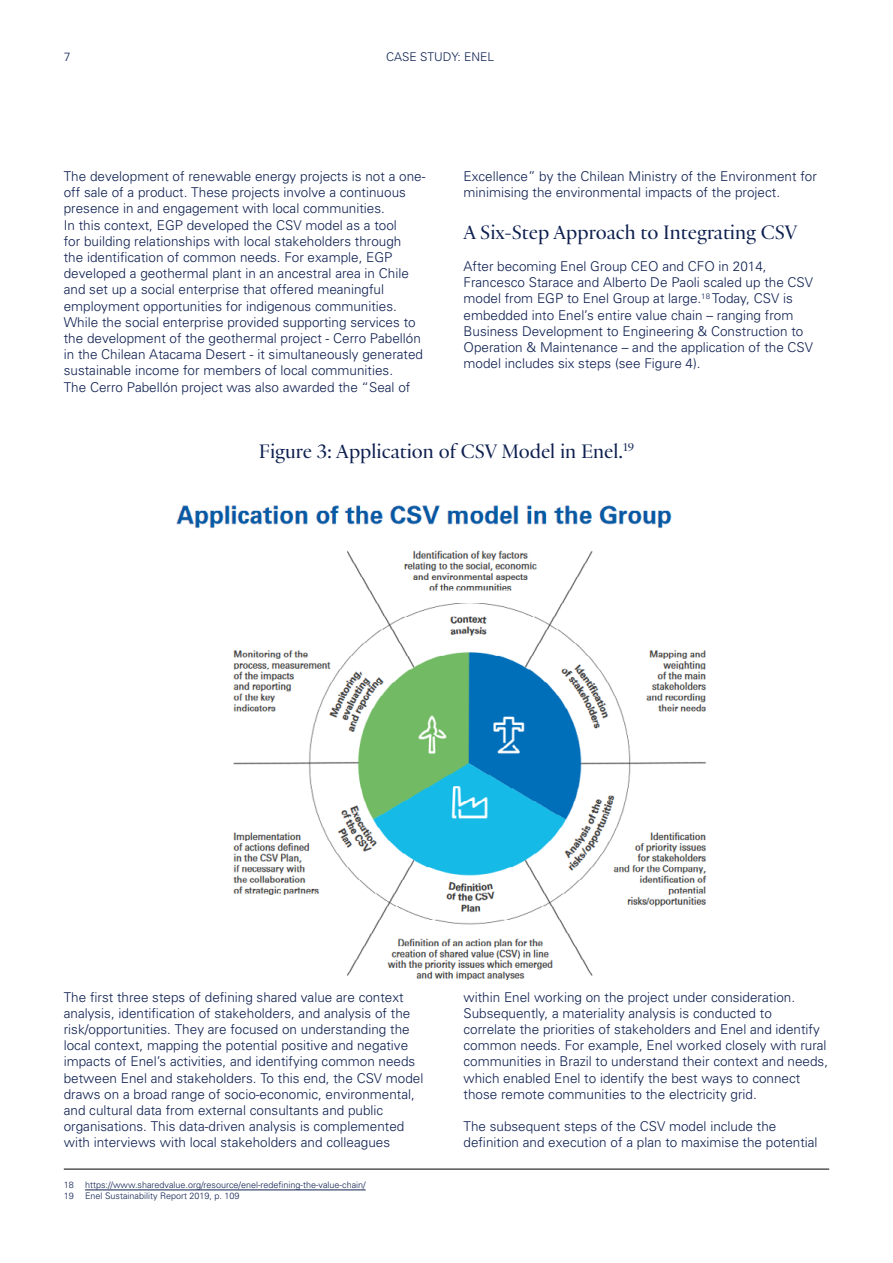
<style>
.page{position:relative;width:893px;height:1263px;background:#fff}
.page>*{position:absolute;margin:0;border:0;box-sizing:border-box;transform-origin:0 0}
.H1{font:21px "Practice Display";color:#0e2050}
.Body_Copy{font:300 13.5px/16.2px "Univers";color:#0e2050}
.t1{font:300 12px "Univers";color:#0e2050}
.Footnote{font:300 9px "Univers";color:#0e2050}
</style>
<div class="page">
<hr style="left:64px;top:1169px;width:765px;height:1px;background:#000">
<hr style="left:85px;top:1190px;width:281px;height:1px;background:#0e2050">
<img style="left:176px;top:505px;width:531px;height:475px">
<p class="t1" style="left:64px;top:49px;width:8px">7</p>
<p class="t1" style="left:386px;top:49px;width:110px">CASE STUDY: ENEL</p>
<h1 class="Body_Copy" style="left:64px;top:168px;width:363px">The development of renewable energy projects is not a one&shy;off sale of a product. These projects involve a continuous presence in and engagement with local communities.<br>In this context, EGP developed the CSV model as a tool<br>for building relationships with local stakeholders through<br>the identification of common needs. For example, EGP developed a geothermal plant in an ancestral area in Chile and set up a social enterprise that offered meaningful employment opportunities for indigenous communities.<br>While the social enterprise provided supporting services to the development of the geothermal project - Cerro Pabellón in the Chilean Atacama Desert - it simultaneously generated sustainable income for members of local communities.<br>The Cerro Pabellón project was also awarded the “Seal of</h1>
<h1 class="Body_Copy" style="left:463px;top:168px;width:355px">Excellence” by the Chilean Ministry of the Environment for minimising the environmental impacts of the project.</h1>
<h2 class="H1" style="left:463px;top:218px;width:335px">A Six-Step Approach to Integrating CSV</h2>
<h1 class="Body_Copy" style="left:463px;top:258px;width:351px">After becoming Enel Group CEO and CFO in 2014, Francesco Starace and Alberto De Paoli scaled up the CSV model from EGP to Enel Group at large.<sup>18</sup> Today, CSV is embedded into Enel’s entire value chain – ranging from Business Development to Engineering &amp; Construction to Operation &amp; Maintenance – and the application of the CSV model includes six steps (see Figure 4).</h1>
<h2 class="H1" style="left:259px;top:438px;width:377px">Figure 3: Application of CSV Model in Enel.<sup>19</sup></h2>
<h1 class="Body_Copy" style="left:64px;top:988px;width:361px">The first three steps of defining shared value are context analysis, identification of stakeholders, and analysis of the risk/opportunities. They are focused on understanding the local context, mapping the potential positive and negative impacts of Enel’s activities, and identifying common needs between Enel and stakeholders. To this end, the CSV model draws on a broad range of socio-economic, environmental, and cultural data from external consultants and public organisations. This data-driven analysis is complemented with interviews with local stakeholders and colleagues</h1>
<h1 class="Body_Copy" style="left:463px;top:988px;width:366px">within Enel working on the project under consideration.<br>Subsequently, a materiality analysis is conducted to<br>correlate the priorities of stakeholders and Enel and identify common needs. For example, Enel worked closely with rural communities in Brazil to understand their context and needs, which enabled Enel to identify the best ways to connect those remote communities to the electricity grid.</h1>
<h1 class="Body_Copy" style="left:463px;top:1118px;width:356px">The subsequent steps of the CSV model include the definition and execution of a plan to maximise the potential</h1>
<p class="Footnote" style="left:64px;top:1180px;width:12px">18</p>
<p class="Footnote" style="left:85px;top:1180px;width:282px">https://www.sharedvalue.org/resource/enel-redefining-the-value-chain/</p>
<p class="Footnote" style="left:64px;top:1190px;width:12px">19</p>
<p class="Footnote" style="left:85px;top:1190px;width:156px">Enel Sustainability Report 2019, p. 109</p>
</div>
